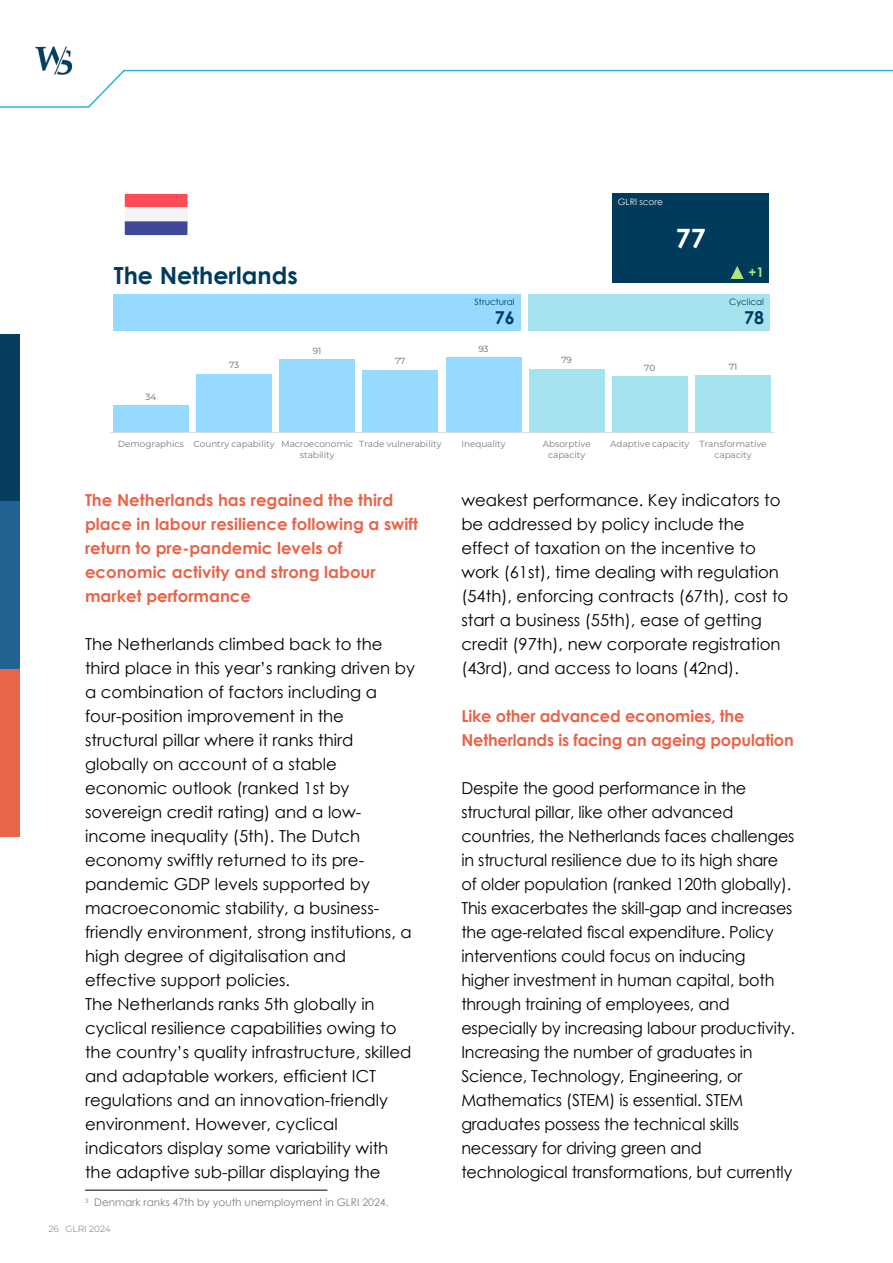
<style>
.page{position:relative;width:893px;height:1263px;background:#fff}
.page>*{position:absolute;margin:0;border:0;box-sizing:border-box;transform-origin:0 0}
.t1{font:700 26.7px "Century Gothic";color:#fff}
.t2{font:700 23.55px "Century Gothic";color:#003b5c}
.t3{font:700 17.7px "Century Gothic";color:#003b5c}
.t4{font:16.5px/24px "Century Gothic";color:#000}
.t5{font:700 16.5px/24px "Century Gothic";color:#e8654a}
.t6{font:700 13.35px "Century Gothic";color:#b2e37f}
.t7{font:10.5px "Century Gothic";color:#808080}
.t8{font:300 9px "Montserrat";color:#6d6e71}
.t9{font:8.85px/10.8px "Montserrat";letter-spacing:-.005em;color:#77787b}
.t10{font:8.85px "Century Gothic";color:#003b5c}
.t11{font:8.85px "Montserrat";letter-spacing:-.01em;color:#636467}
.t12{font:8.85px "Century Gothic";color:#f1f1f2}
</style>
<div class="page">
<img style="left:35px;top:46px;width:36px;height:7px">
<svg style="left:0;top:53px;width:893px;height:55px"></svg>
<div style="left:0;top:334px;width:20px;height:168px;background:#093d5e"></div>
<div style="left:0;top:501px;width:20px;height:168px;background:#216494"></div>
<div style="left:0;top:669px;width:20px;height:168px;background:#e8654a"></div>
<div style="left:612px;top:193px;width:157px;height:90px;background:#003b5c"></div>
<svg style="left:731px;top:266px;width:13px;height:13px"></svg>
<div style="left:528px;top:294px;width:241px;height:36px;background:#a5e4ef"></div>
<div style="left:113px;top:294px;width:407px;height:36px;background:#96daff"></div>
<div style="left:113px;top:405px;width:76px;height:27px;background:#96daff"></div>
<div style="left:196px;top:374px;width:76px;height:58px;background:#96daff"></div>
<div style="left:279px;top:359px;width:76px;height:73px;background:#96daff"></div>
<div style="left:363px;top:370px;width:75px;height:62px;background:#96daff"></div>
<div style="left:446px;top:357px;width:75px;height:75px;background:#96daff"></div>
<div style="left:529px;top:369px;width:75px;height:63px;background:#a5e4ef"></div>
<div style="left:612px;top:376px;width:76px;height:56px;background:#a5e4ef"></div>
<div style="left:695px;top:375px;width:76px;height:57px;background:#a5e4ef"></div>
<hr style="left:109px;top:432px;width:666px;height:1px;background:#dcddde">
<svg style="left:125px;top:194px;width:62px;height:14px"></svg>
<svg style="left:125px;top:221px;width:62px;height:14px"></svg>
<div style="left:125px;top:208px;width:62px;height:13px;background:#f4f4f4"></div>
<hr style="left:85px;top:1190px;width:242px;height:1px;background:#000">
<h2 class="t2" style="left:114px;top:258px;width:185px">The Netherlands</h2>
<p class="t11" style="left:145px;top:390px;width:12px">34</p>
<p class="t11" style="left:229px;top:359px;width:12px">73</p>
<p class="t11" style="left:313px;top:344px;width:10px">91</p>
<p class="t11" style="left:395px;top:355px;width:12px">77</p>
<p class="t10" style="left:475px;top:295px;width:41px">Structural</p>
<p class="t3" style="left:495px;top:304px;width:21px">76</p>
<p class="t11" style="left:478px;top:343px;width:12px">93</p>
<p class="t11" style="left:561px;top:354px;width:12px">79</p>
<p class="t12" style="left:618px;top:195px;width:47px">GLRI score</p>
<h1 class="t1" style="left:676px;top:218px;width:31px">77</h1>
<p class="t6" style="left:748px;top:262px;width:17px">+1</p>
<p class="t3" style="left:744px;top:304px;width:21px">78</p>
<p class="t10" style="left:729px;top:295px;width:36px">Cyclical</p>
<p class="t11" style="left:644px;top:361px;width:13px">70</p>
<p class="t11" style="left:729px;top:361px;width:10px">71</p>
<p class="t9" style="left:300px;top:438px;width:55px;text-indent:-182px">Demographics Country capability Macroeconomic stability</p>
<p class="t9" style="left:359px;top:438px;width:84px">Trade vulnerability</p>
<p class="t9" style="left:461px;top:438px;width:46px">Inequality</p>
<p class="t9" style="left:543px;top:438px;width:49px;text-align:center">Absorptive capacity</p>
<p class="t9" style="left:714px;top:438px;width:54px;text-indent:-104px">Adaptive capacity Transformative capacity</p>
<p class="t5" style="left:85px;top:487px;width:334px">The Netherlands has regained the third place in labour resilience following a swift return to pre-pandemic levels of economic activity and strong labour market performance</p>
<p class="t4" style="left:85px;top:631px;width:331px">The Netherlands climbed back to the third place in this year’s ranking driven by a combination of factors including a four-position improvement in the structural pillar where it ranks third globally on account of a stable economic outlook (ranked 1st by sovereign credit rating) and a low&shy;income inequality (5th). The Dutch economy swiftly returned to its pre&shy;pandemic GDP levels supported by macroeconomic stability, a business&shy;friendly environment, strong institutions, a high degree of digitalisation and effective support policies.<br>The Netherlands ranks 5th globally in cyclical resilience capabilities owing to the country’s quality infrastructure, skilled and adaptable workers, efficient ICT regulations and an innovation-friendly environment. However, cyclical indicators display some variability with the adaptive sub-pillar displaying the</p>
<p class="t7" style="left:85px;top:1195px;width:305px"><sup>3</sup> Denmark ranks 47th by youth unemployment in GLRI 2024.</p>
<p class="t8" style="left:49px;top:1223px;width:64px">26 GLRI 2024</p>
<p class="t4" style="left:461px;top:488px;width:329px">weakest performance. Key indicators to be addressed by policy include the effect of taxation on the incentive to work (61st), time dealing with regulation (54th), enforcing contracts (67th), cost to start a business (55th), ease of getting credit (97th), new corporate registration (43rd), and access to loans (42nd).</p>
<p class="t5" style="left:461px;top:703px;width:334px">Like other advanced economies, the<br>Netherlands is facing an ageing population</p>
<p class="t4" style="left:461px;top:775px;width:335px">Despite the good performance in the structural pillar, like other advanced countries, the Netherlands faces challenges in structural resilience due to its high share of older population (ranked 120th globally).<br>This exacerbates the skill-gap and increases the age-related fiscal expenditure. Policy interventions could focus on inducing higher investment in human capital, both through training of employees, and especially by increasing labour productivity.<br>Increasing the number of graduates in Science, Technology, Engineering, or Mathematics (STEM) is essential. STEM graduates possess the technical skills necessary for driving green and technological transformations, but currently</p>
</div>
